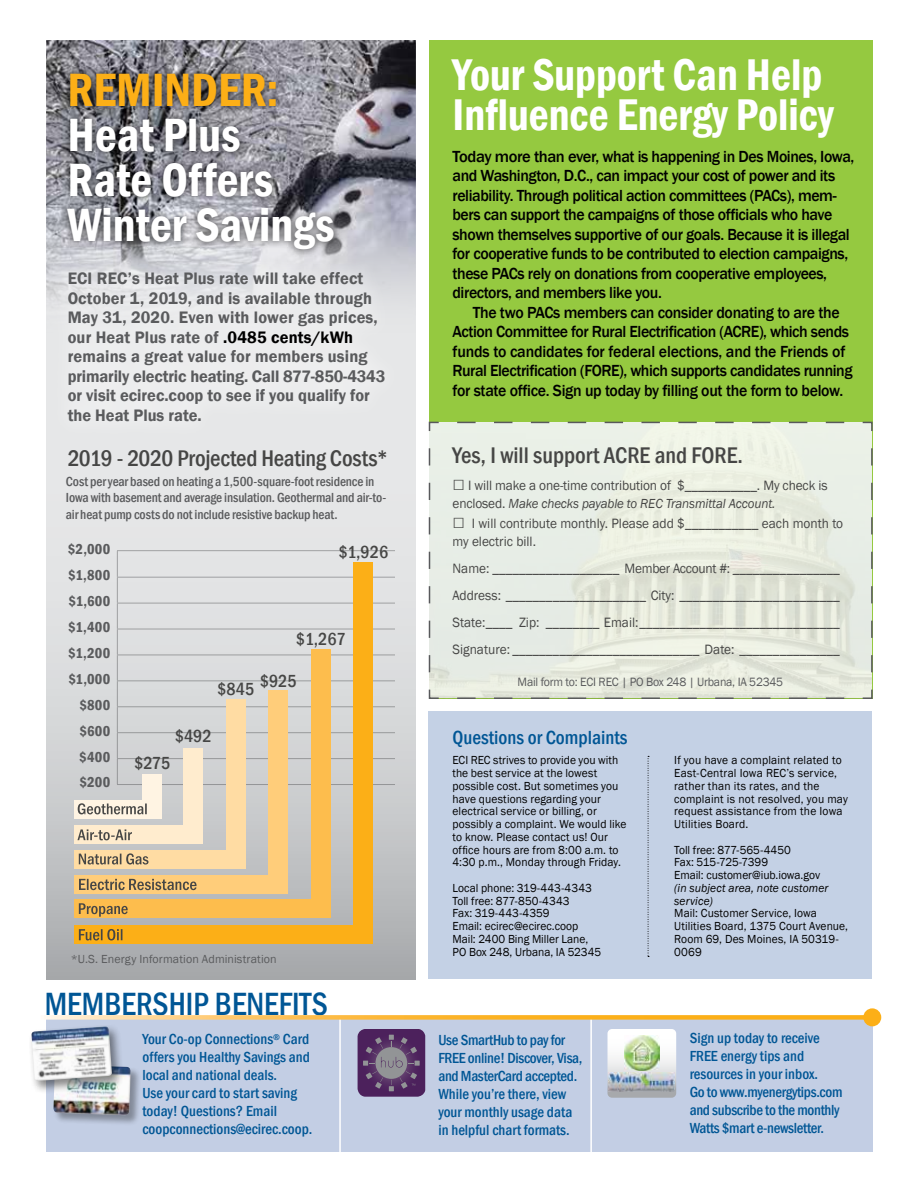
<style>
.page{position:relative;width:918px;height:1188px;background:#fff}
.page>*{position:absolute;margin:0;border:0;box-sizing:border-box;transform-origin:0 0}
.t1{font:600 condensed 48px/45px "Franklin Gothic";color:#fff}
.t2{font:600 condensed 48px "Franklin Gothic";color:#fcaf17}
.t3{font:600 condensed 45.75px/40.5px "Franklin Gothic";color:#fff;scale:.95 1}
.t4{font:500 condensed 33px "Franklin Gothic";color:#005695;scale:.95 1}
.t5{font:500 condensed 23.25px "Franklin Gothic";color:#464645}
.t6{font:500 condensed 19.5px "Franklin Gothic";color:#005695}
.t7{font:500 condensed 18px "Franklin Gothic";color:#464645}
.t8{font:600 17.1px/19.5px "Franklin Gothic";letter-spacing:.01em;color:#5a5b5d;scale:.96 1}
.t9{font:500 16.5px/19.5px "Franklin Gothic";letter-spacing:-.025em;color:#000}
.t10{font:500 16.5px/19.5px "Franklin Gothic";letter-spacing:-.025em;color:#000;text-align:center;scale:.96 1}
.t11{font:500 condensed 15px/18px "Franklin Gothic";color:#005695}
.t12{font:600 condensed 14.7px/26px "Franklin Gothic";letter-spacing:.015em;color:#5a5b5d;text-align:right}
.t13{font:13.95px/27px "Franklin Gothic";color:#464645;scale:.96 1}
.t14{font:500 condensed 13.5px/16.5px "Franklin Gothic";letter-spacing:-.01em;color:#5a5b5d}
.t15{font:italic 13.5px "Franklin Gothic";letter-spacing:-.01em;color:#464645;scale:.96 1}
.t16{font:12.3px "Franklin Gothic";letter-spacing:-.02em;color:#5a5b5d;scale:.96 1}
.t17{font:12px/12.8px "Franklin Gothic";letter-spacing:.01em;color:#000;scale:.96 1}
.t18{font:12px "Franklin Gothic";letter-spacing:.01em;color:#5a5b5d}
.t19{font:italic 12px/12.8px "Franklin Gothic";letter-spacing:.01em;color:#000;scale:.96 1}
.s1{color:#000}
.s2{font-size:21.6px}
.s3{font-style:normal;font-size:13.95px}
</style>
<div class="page">
<div style="left:46px;top:1017px;width:827px;height:135px;background:#c3cee4"></div>
<div style="left:53px;top:1064px;width:89px;height:62px;background:#000;opacity:.33"></div>
<img style="left:53px;top:1065px;width:78px;height:50px">
<div style="left:28px;top:1024px;width:96px;height:70px;background:#000;opacity:.47"></div>
<img style="left:31px;top:1026px;width:81px;height:55px">
<hr style="left:339px;top:1017px;width:2px;height:157px;background:#fff">
<hr style="left:590px;top:1017px;width:2px;height:157px;background:#fff">
<svg style="left:44px;top:1015px;width:819px;height:5px;background:#f8bf55"></svg>
<div style="left:863px;top:1008px;width:18px;height:18px;background:#fcaf17;border-radius:9px"></div>
<svg style="left:358px;top:1029px;width:67px;height:68px;background:#61436e"></svg>
<svg style="left:608px;top:1029px;width:68px;height:69px;background:#e4e6e6"></svg>
<img style="left:625px;top:1035px;width:34px;height:35px">
<img style="left:609px;top:1073px;width:65px;height:19px">
<svg style="left:47px;top:343px;width:369px;height:636px;background:#d5d6d6"></svg>
<img style="left:47px;top:41px;width:369px;height:302px">
<div style="left:60px;top:66px;width:282px;height:192px;background:#000;opacity:.75"></div>
<hr style="left:117px;top:550px;width:278px;height:1px;background:#5a5b5d">
<hr style="left:117px;top:577px;width:278px;height:1px;background:#5a5b5d">
<hr style="left:117px;top:603px;width:278px;height:1px;background:#5a5b5d">
<hr style="left:117px;top:629px;width:278px;height:1px;background:#5a5b5d">
<hr style="left:117px;top:655px;width:278px;height:1px;background:#5a5b5d">
<hr style="left:117px;top:680px;width:278px;height:1px;background:#5a5b5d">
<hr style="left:117px;top:706px;width:278px;height:1px;background:#5a5b5d">
<hr style="left:117px;top:732px;width:278px;height:1px;background:#5a5b5d">
<hr style="left:117px;top:758px;width:278px;height:1px;background:#5a5b5d">
<hr style="left:117px;top:784px;width:278px;height:1px;background:#5a5b5d">
<svg style="left:117px;top:551px;width:1px;height:233px"></svg>
<div style="left:311px;top:649px;width:19px;height:266px;background:#fdbd4d"></div>
<div style="left:226px;top:699px;width:19px;height:161px;background:#ffdca3"></div>
<div style="left:184px;top:748px;width:19px;height:95px;background:#ffecce"></div>
<div style="left:143px;top:774px;width:19px;height:42px;background:#fff4e3"></div>
<div style="left:269px;top:690px;width:19px;height:200px;background:#ffcd7a"></div>
<div style="left:74px;top:800px;width:88px;height:19px;background:#fff4e3"></div>
<div style="left:75px;top:825px;width:128px;height:19px;background:#ffecce"></div>
<div style="left:74px;top:850px;width:171px;height:19px;background:#ffdca3"></div>
<div style="left:74px;top:875px;width:214px;height:18px;background:#ffcd7a"></div>
<div style="left:74px;top:899px;width:256px;height:19px;background:#fdbd4d"></div>
<svg style="left:78px;top:803px;width:69px;height:11px"></svg>
<svg style="left:77px;top:829px;width:55px;height:11px"></svg>
<svg style="left:79px;top:879px;width:118px;height:11px"></svg>
<svg style="left:79px;top:853px;width:69px;height:12px"></svg>
<svg style="left:79px;top:903px;width:49px;height:14px"></svg>
<div style="left:354px;top:562px;width:19px;height:381px;background:#fcaf17"></div>
<div style="left:74px;top:925px;width:299px;height:18px;background:#fcaf17"></div>
<svg style="left:79px;top:929px;width:43px;height:11px"></svg>
<div style="left:429px;top:41px;width:444px;height:658px;background:#95c940"></div>
<svg style="left:428px;top:421px;width:445px;height:278px;background:#e6ebe0"></svg>
<div style="left:429px;top:712px;width:443px;height:267px;background:#c4d1e5"></div>
<div style="left:50px;top:254px;width:353px;height:185px;background:#fff;opacity:.75"></div>
<svg style="left:648px;top:756px;width:1px;height:201px"></svg>
<h1 class="t2" style="left:68px;top:58px;width:213px">REMINDER:</h1>
<h1 class="t1" style="left:68px;top:112px;width:268px">Heat Plus<br>Rate Offers<br>Winter Savings</h1>
<p class="t8" style="left:68px;top:269px;width:332px">ECI REC’s Heat Plus rate will take effect October 1, 2019, and is available through May 31, 2020. Even with lower gas prices, our Heat Plus rate of <span class="s1">.0485 cents/kWh </span>remains a great value for members using primarily electric heating. Call 877-850-4343 or visit ecirec.coop to see if you qualify for the Heat Plus rate.</p>
<h3 class="t5" style="left:68px;top:443px;width:322px">2019 - 2020 Projected Heating Costs*</h3>
<p class="t14" style="left:66px;top:473px;width:322px">Cost per year based on heating a 1,500-square-foot residence in<br>Iowa with basement and average insulation. Geothermal and air-to&shy;air heat pump costs do not include resistive backup heat.</p>
<p class="t12" style="left:68px;top:536px;width:44px">$2,000</p>
<h3 class="t7" style="left:338px;top:540px;width:51px">$1,926</h3>
<p class="t12" style="left:68px;top:562px;width:44px">$1,800 $1,600 $1,400 $1,200 $1,000 $800 $600 $400 $200</p>
<h3 class="t7" style="left:296px;top:627px;width:51px">$1,267</h3>
<h3 class="t7" style="left:217px;top:673px;width:81px">$845 $925</h3>
<h3 class="t7" style="left:175px;top:724px;width:38px">$492</h3>
<h3 class="t7" style="left:134px;top:752px;width:38px">$275</h3>
<p class="t18" style="left:71px;top:951px;width:207px">*U.S. Energy Information Administration</p>
<h3 class="t4" style="left:45px;top:983px;width:300px">MEMBERSHIP BENEFITS</h3>
<h2 class="t3" style="left:453px;top:53px;width:403px">Your Support Can Help<br>Influence Energy Policy</h2>
<p class="t9" style="left:453px;top:147px;width:403px">Today more than ever, what is happening in Des Moines, Iowa, and Washington, D.C., can impact your cost of power and its reliability. Through political action committees (PACs), mem&shy;bers can support the campaigns of those officials who have shown themselves supportive of our goals. Because it is illegal for cooperative funds to be contributed to election campaigns, these PACs rely on donations from cooperative employees, directors, and members like you.</p>
<p class="t10" style="left:453px;top:303px;width:418px">The two PACs members can consider donating to are the Action Committee for Rural Electrification (ACRE), which sends funds to candidates for federal elections, and the Friends of Rural Electrification (FORE), which supports candidates running for state office. Sign up today by filling out the form to below.</p>
<h3 class="t5" style="left:453px;top:440px;width:292px">Yes, I will support ACRE and FORE.</h3>
<p class="t13" style="left:453px;top:472px;width:392px"><span class="s2">□</span> I will make a one-time contribution of $___________. My check is</p>
<p class="t15" style="left:453px;top:495px;width:338px"><span class="s3">enclosed.</span> Make checks payable to REC Transmittal Account.</p>
<p class="t13" style="left:453px;top:515px;width:409px;line-height:18px"><span class="s2">□</span> I will contribute monthly. Please add $___________ each month to my electric bill.</p>
<p class="t13" style="left:453px;top:555px;width:405px;text-align:justify">Name: ___________________ Member Account #: ________________ Address: _____________________ City: ________________________ State:____ Zip: ________ Email:______________________________ Signature: ____________________________ Date: _______________</p>
<p class="t16" style="left:518px;top:674px;width:278px">Mail form to: ECI REC | PO Box 248 | Urbana, IA 52345</p>
<h3 class="t6" style="left:453px;top:724px;width:176px">Questions or Complaints</h3>
<p class="t17" style="left:453px;top:754px;width:183px">ECI REC strives to provide you with the best service at the lowest possible cost. But sometimes you have questions regarding your electrical service or billing, or possibly a complaint. We would like to know. Please contact us! Our office hours are from 8:00 a.m. to<br>4:30 p.m., Monday through Friday.</p>
<p class="t17" style="left:453px;top:882px;width:156px">Local phone: 319-443-4343<br>Toll free: 877-850-4343<br>Fax: 319-443-4359<br>Email: ecirec@ecirec.coop<br>Mail: 2400 Bing Miller Lane,<br>PO Box 248, Urbana, IA 52345</p>
<p class="t17" style="left:674px;top:754px;width:182px">If you have a complaint related to<br>East-Central Iowa REC’s service, rather than its rates, and the complaint is not resolved, you may request assistance from the Iowa<br>Utilities Board.</p>
<p class="t17" style="left:674px;top:844px;width:154px">Toll free: 877-565-4450<br>Fax: 515-725-7399<br>Email: customer@iub.iowa.gov</p>
<p class="t19" style="left:674px;top:882px;width:162px">(in subject area, note customer service)</p>
<p class="t17" style="left:674px;top:907px;width:183px">Mail: Customer Service, Iowa<br>Utilities Board, 1375 Court Avenue,<br>Room 69, Des Moines, IA 50319-<br>0069</p>
<p class="t11" style="left:142px;top:1030px;width:171px">Your Co-op Connections<sup>®</sup> Card offers you Healthy Savings and local and national deals.<br>Use your card to start saving today! Questions? Email coopconnections@ecirec.coop.</p>
<p class="t11" style="left:690px;top:1029px;width:154px">Sign up today to receive<br>FREE energy tips and resources in your inbox.<br>Go to www.myenergytips.com and subscribe to the monthly<br>Watts $mart e-newsletter.</p>
<p class="t11" style="left:438px;top:1031px;width:146px">Use SmartHub to pay for<br>FREE online! Discover, Visa, and MasterCard accepted.<br>While you’re there, view your monthly usage data in helpful chart formats.</p>
</div>
